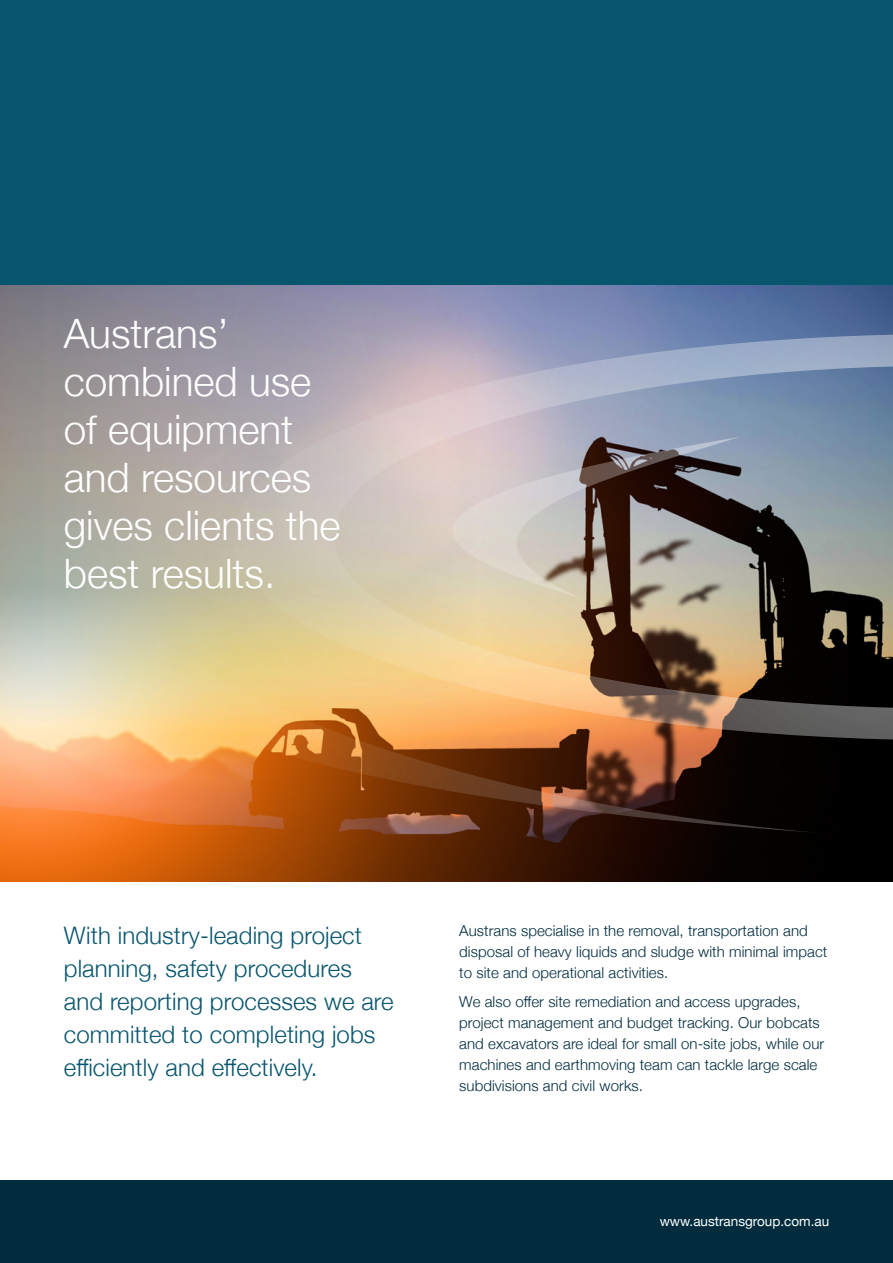
<style>
.page{position:relative;width:893px;height:1263px;background:#fff}
.page>*{position:absolute;margin:0;border:0;box-sizing:border-box;transform-origin:0 0}
.t1{font:300 40.5px/48px "Helvetica Neue";color:#fff}
.t2{font:300 24px/33px "Helvetica Neue";letter-spacing:.005em;color:#08556e}
.t3{font:300 15px/21px "Helvetica Neue";letter-spacing:.005em;color:#002c3e}
.t4{font:13.5px "Helvetica Neue";color:#fff}
</style>
<div class="page">
<img style="left:0;top:285px;width:893px;height:597px">
<svg style="left:0;top:285px;width:476px;height:452px;background:#9e9ba0"></svg>
<div style="left:0;top:0;width:893px;height:285px;background:#08556e"></div>
<div style="left:0;top:1180px;width:893px;height:83px;background:#002c3e"></div>
<img style="left:62px;top:439px;width:756px;height:394px">
<svg style="left:233px;top:334px;width:660px;height:406px;background:#a99c8f"></svg>
<h1 class="t1" style="left:64px;top:309px;width:278px">Austrans’ combined use of equipment and resources gives clients the best results.</h1>
<h2 class="t2" style="left:64px;top:919px;width:331px">With industry-leading project planning, safety procedures and reporting processes we are committed to completing jobs efficiently and effectively.</h2>
<p class="t3" style="left:459px;top:919px;width:370px">Austrans specialise in the removal, transportation and disposal of heavy liquids and sludge with minimal impact to site and operational activities.</p>
<p class="t3" style="left:459px;top:991px;width:366px">We also offer site remediation and access upgrades, project management and budget tracking. Our bobcats and excavators are ideal for small on-site jobs, while our machines and earthmoving team can tackle large scale subdivisions and civil works.</p>
<p class="t4" style="left:660px;top:1213px;width:171px">www.austransgroup.com.au</p>
</div>
